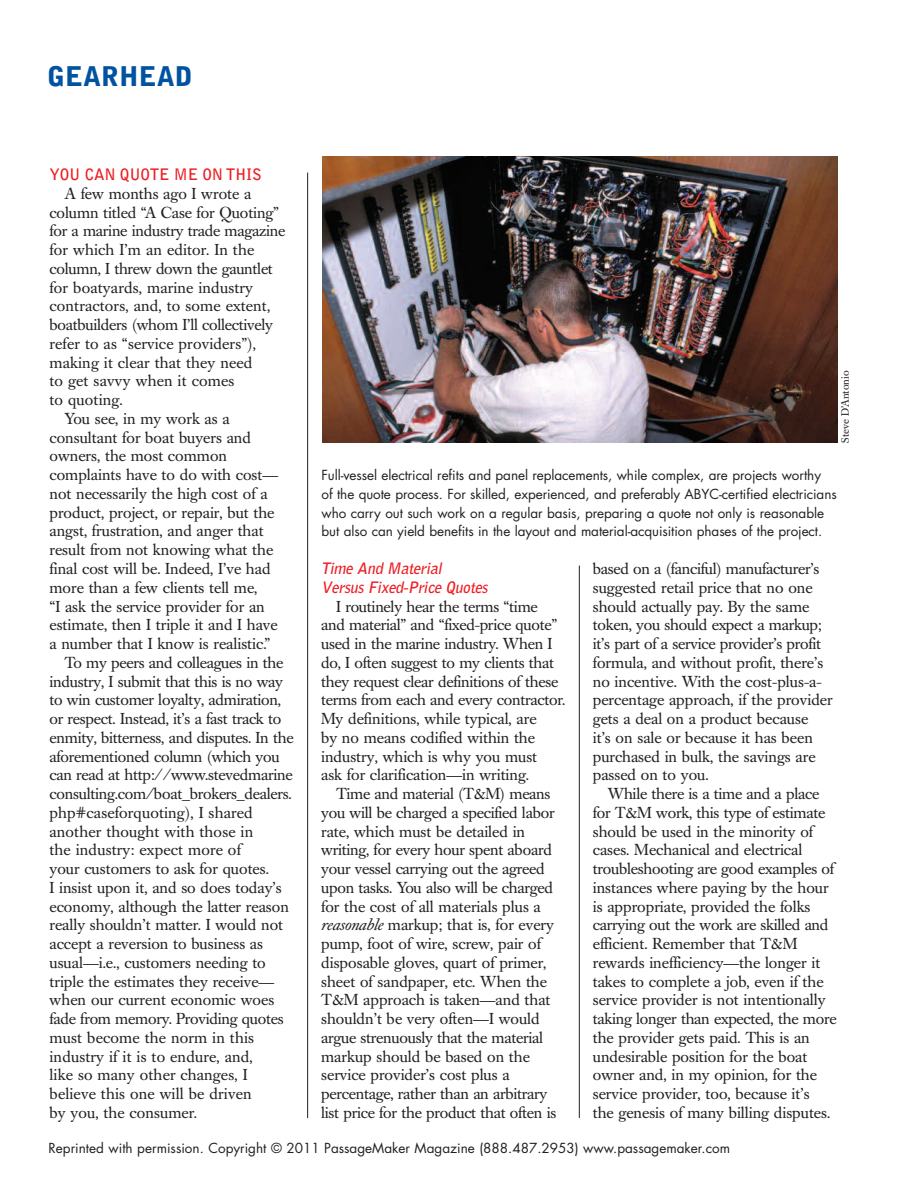
<style>
.page{position:relative;width:905px;height:1202px;background:#fff}
.page>*{position:absolute;margin:0;border:0;box-sizing:border-box;transform-origin:0 0}
.t1{font:900 27px "Bell Gothic";color:#0153a0}
.t2{font:15.75px/18.8px "Caslon Book BE";color:#231f20}
.t3{font:15.75px/18.8px "Bell Gothic Slant Bold Plain";letter-spacing:-.015em;color:#ee1d23}
.t4{font:700 15.75px "Bell Gothic";letter-spacing:-.015em;color:#ee1d23}
.t5{font:13.5px/18.8px "Futura";letter-spacing:-.005em;color:#231f20}
.t6{font:10.5px "Caslon Book BE";color:#231f20}
.s1{font-family:"Copperplate";font-weight:300}
.s2{font-style:italic}
</style>
<div class="page">
<hr style="left:307px;top:172px;width:1px;height:946px;background:#231f20">
<hr style="left:579px;top:565px;width:1px;height:552px;background:#231f20">
<img style="left:322px;top:156px;width:515px;height:287px">
<h1 class="t1" style="left:47px;top:66px;width:147px">GEARHEAD</h1>
<p class="t4" style="left:50px;top:168px;width:214px">YOU CAN QUOTE ME ON THIS</p>
<p class="t2" style="left:64px;top:186px;width:188px">A few months ago I wrote a</p>
<p class="t2" style="left:50px;top:204px;width:231px">column titled “A Case for Quoting”</p>
<p class="t2" style="left:50px;top:223px;width:237px">for a marine industry trade magazine</p>
<p class="t2" style="left:50px;top:242px;width:206px">for which I’m an editor. In the</p>
<p class="t2" style="left:50px;top:261px;width:225px">column, I threw down the gauntlet</p>
<p class="t2" style="left:50px;top:279px;width:205px">for boatyards, marine industry</p>
<p class="t2" style="left:50px;top:298px;width:222px">contractors, and, to some extent,</p>
<p class="t2" style="left:50px;top:317px;width:225px">boatbuilders (whom I’ll collectively</p>
<p class="t2" style="left:50px;top:336px;width:208px">refer to as “service providers”),</p>
<p class="t2" style="left:50px;top:354px;width:204px">making it clear that they need</p>
<p class="t2" style="left:50px;top:373px;width:186px">to get savvy when it comes</p>
<p class="t2" style="left:50px;top:392px;width:75px">to quoting.</p>
<p class="t2" style="left:65px;top:411px;width:166px">You see, in my work as a</p>
<p class="t2" style="left:50px;top:429px;width:203px">consultant for boat buyers and</p>
<p class="t2" style="left:50px;top:448px;width:179px">owners, the most common</p>
<p class="t2" style="left:50px;top:467px;width:230px">complaints have to do with cost<span class="s1">—</span></p>
<p class="t2" style="left:50px;top:486px;width:219px">not necessarily the high cost of a</p>
<p class="t2" style="left:50px;top:504px;width:226px">product, project, or repair, but the</p>
<p class="t2" style="left:50px;top:523px;width:215px">angst, frustration, and anger that</p>
<p class="t2" style="left:50px;top:542px;width:225px">result from not knowing what the</p>
<p class="t2" style="left:50px;top:561px;width:222px">final cost will be. Indeed, I’ve had</p>
<p class="t2" style="left:50px;top:579px;width:209px">more than a few clients tell me,</p>
<p class="t2" style="left:50px;top:598px;width:217px">“I ask the service provider for an</p>
<p class="t2" style="left:50px;top:617px;width:230px">estimate, then I triple it and I have</p>
<p class="t2" style="left:50px;top:636px;width:222px">a number that I know is realistic.”</p>
<p class="t2" style="left:65px;top:654px;width:220px">To my peers and colleagues in the</p>
<p class="t2" style="left:50px;top:673px;width:235px">industry, I submit that this is no way</p>
<p class="t2" style="left:50px;top:692px;width:233px">to win customer loyalty, admiration,</p>
<p class="t2" style="left:50px;top:711px;width:233px">or respect. Instead, it’s a fast track to</p>
<p class="t2" style="left:50px;top:729px;width:245px">enmity, bitterness, and disputes. In the</p>
<p class="t2" style="left:50px;top:748px;width:232px">aforementioned column (which you</p>
<p class="t2" style="left:50px;top:767px;width:244px">can read at http://www.stevedmarine</p>
<p class="t2" style="left:50px;top:786px;width:244px">consulting.com/boat_brokers_dealers.</p>
<p class="t2" style="left:50px;top:804px;width:205px">php#caseforquoting), I shared</p>
<p class="t2" style="left:50px;top:823px;width:205px">another thought with those in</p>
<p class="t2" style="left:50px;top:842px;width:193px">the industry: expect more of</p>
<p class="t2" style="left:50px;top:861px;width:221px">your customers to ask for quotes.</p>
<p class="t2" style="left:50px;top:879px;width:234px">I insist upon it, and so does today’s</p>
<p class="t2" style="left:50px;top:898px;width:241px">economy, although the latter reason</p>
<p class="t2" style="left:50px;top:917px;width:235px">really shouldn’t matter. I would not</p>
<p class="t2" style="left:50px;top:936px;width:215px">accept a reversion to business as</p>
<p class="t2" style="left:50px;top:954px;width:218px">usual<span class="s1">—</span>i.e., customers needing to</p>
<p class="t2" style="left:50px;top:973px;width:226px">triple the estimates they receive<span class="s1">—</span></p>
<p class="t2" style="left:50px;top:992px;width:226px">when our current economic woes</p>
<p class="t2" style="left:50px;top:1011px;width:236px">fade from memory. Providing quotes</p>
<p class="t2" style="left:50px;top:1029px;width:206px">must become the norm in this</p>
<p class="t2" style="left:50px;top:1048px;width:205px">industry if it is to endure, and,</p>
<p class="t2" style="left:50px;top:1067px;width:199px">like so many other changes, I</p>
<p class="t2" style="left:50px;top:1086px;width:204px">believe this one will be driven</p>
<p class="t2" style="left:50px;top:1104px;width:149px">by you, the consumer.</p>
<p class="t6" style="left:841px;top:442px;width:73px;rotate:-90deg">Steve D’Antonio</p>
<p class="t5" style="left:321px;top:467px;width:516px">Full-vessel electrical refits and panel replacements, while complex, are projects worthy<br>of the quote process. For skilled, experienced, and preferably ABYC-certified electricians who carry out such work on a regular basis, preparing a quote not only is reasonable but also can yield benefits in the layout and material-acquisition phases of the project.</p>
<p class="t3" style="left:321px;top:560px;width:168px">Time And Material<br>Versus Fixed-Price Quotes</p>
<p class="t2" style="left:321px;top:598px;width:246px;text-indent:15px">I routinely hear the terms “time and material” and “fixed-price quote” used in the marine industry. When I do, I often suggest to my clients that they request clear definitions of these terms from each and every contractor.<br>My definitions, while typical, are<br>by no means codified within the industry, which is why you must<br>ask for clarification<span class="s1">—</span>in writing.</p>
<p class="t2" style="left:321px;top:786px;width:236px;text-indent:15px">Time and material (T&amp;M) means you will be charged a specified labor rate, which must be detailed in writing, for every hour spent aboard your vessel carrying out the agreed upon tasks. You also will be charged for the cost of all materials plus a <span class="s2">reasonable</span> markup; that is, for every pump, foot of wire, screw, pair of disposable gloves, quart of primer, sheet of sandpaper, etc. When the T&amp;M approach is taken<span class="s1">—</span>and that shouldn’t be very often<span class="s1">—</span>I would argue strenuously that the material markup should be based on the service provider’s cost plus a percentage, rather than an arbitrary list price for the product that often is</p>
<p class="t2" style="left:593px;top:561px;width:241px">based on a (fanciful) manufacturer’s suggested retail price that no one should actually pay. By the same token, you should expect a markup; it’s part of a service provider’s profit formula, and without profit, there’s no incentive. With the cost-plus-a&shy;percentage approach, if the provider gets a deal on a product because<br>it’s on sale or because it has been purchased in bulk, the savings are passed on to you.</p>
<p class="t2" style="left:593px;top:786px;width:245px;text-indent:15px">While there is a time and a place for T&amp;M work, this type of estimate should be used in the minority of cases. Mechanical and electrical troubleshooting are good examples of instances where paying by the hour is appropriate, provided the folks carrying out the work are skilled and efficient. Remember that T&amp;M rewards inefficiency<span class="s1">—</span>the longer it takes to complete a job, even if the service provider is not intentionally taking longer than expected, the more the provider gets paid. This is an undesirable position for the boat owner and, in my opinion, for the service provider, too, because it’s<br>the genesis of many billing disputes.</p>
<p class="t5" style="left:49px;top:1139px;width:683px">Reprinted with permission. Copyright © 2011 PassageMaker Magazine (888.487.2953) www.passagemaker.com</p>
</div>
